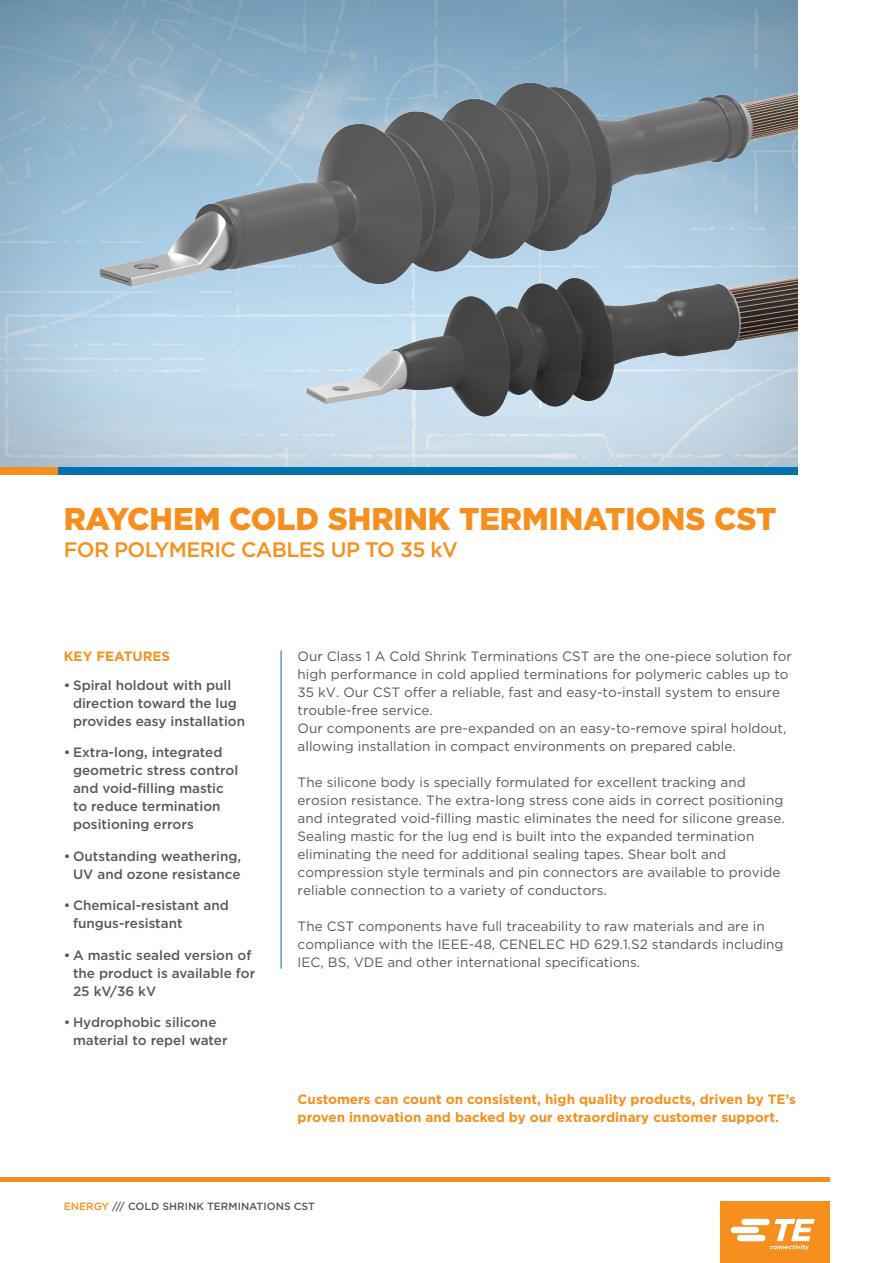
<style>
.page{position:relative;width:893px;height:1263px;background:#fff}
.page>*{position:absolute;margin:0;border:0;box-sizing:border-box;transform-origin:0 0}
.INTRODUCING__Front{font:900 31.5px "Gotham";color:#f68f1e}
.NAME_OF_PRODUCT__Fr{font:500 21px "Gotham";letter-spacing:-.03em;color:#f68f1e}
.t1{font:13.5px/18px "Gotham";color:#57585a}
.t2{font:500 13.5px/18px "Gotham";color:#57585a}
.Cover_-_Closing_Copy{font:700 13.5px/18px "Gotham";color:#f68f1e}
.KEY_FEATURE__TITLE{font:700 13.5px "Gotham";color:#f68f1e}
.WP_Footer_Info{font:500 10.5px "Gotham";color:#57585a}
.s1{color:#f68f1e}
</style>
<div class="page">
<hr style="left:281px;top:650px;width:1px;height:318px;background:#0073ae">
<div style="left:0;top:466px;width:58px;height:9px;background:#f68f1e"></div>
<div style="left:58px;top:466px;width:739px;height:9px;background:#0073ae"></div>
<hr style="left:0;top:1177px;width:829px;height:4px;background:#f68f1e">
<div style="left:720px;top:1201px;width:109px;height:62px;background:#f68f1e"></div>
<svg style="left:731px;top:1219px;width:84px;height:31px"></svg>
<img style="left:0;top:0;width:797px;height:466px">
<img style="left:90px;top:54px;width:707px;height:413px">
<p class="INTRODUCING__Front" style="left:64px;top:497px;width:714px">RAYCHEM COLD SHRINK TERMINATIONS CST</p>
<p class="NAME_OF_PRODUCT__Fr" style="left:64px;top:536px;width:396px">FOR POLYMERIC CABLES UP TO 35 kV</p>
<p class="KEY_FEATURE__TITLE" style="left:64px;top:647px;width:108px">KEY FEATURES</p>
<p class="t1" style="left:298px;top:647px;width:496px">Our Class 1 A Cold Shrink Terminations CST are the one-piece solution for high performance in cold applied terminations for polymeric cables up to 35 kV. Our CST offer a reliable, fast and easy-to-install system to ensure trouble-free service.<br>Our components are pre-expanded on an easy-to-remove spiral holdout, allowing installation in compact environments on prepared cable.</p>
<p class="t1" style="left:298px;top:773px;width:489px">The silicone body is specially formulated for excellent tracking and erosion resistance. The extra-long stress cone aids in correct positioning and integrated void-filling mastic eliminates the need for silicone grease.</p>
<p class="t1" style="left:298px;top:827px;width:458px">Sealing mastic for the lug end is built into the expanded termination</p>
<p class="t1" style="left:298px;top:845px;width:430px">eliminating the need for additional sealing tapes. Shear bolt and</p>
<p class="t1" style="left:298px;top:863px;width:484px">compression style terminals and pin connectors are available to provide reliable connection to a variety of conductors.</p>
<p class="t1" style="left:298px;top:917px;width:468px">The CST components have full traceability to raw materials and are in</p>
<p class="t1" style="left:298px;top:935px;width:487px">compliance with the IEEE-48, CENELEC HD 629.1.S2 standards including<br>IEC, BS, VDE and other international specifications.</p>
<p class="t2" style="left:73px;top:676px;width:174px;text-indent:-9px">• Spiral holdout with pull direction toward the lug provides easy installation</p>
<p class="t2" style="left:73px;top:743px;width:167px;text-indent:-9px">• Extra-long, integrated geometric stress control and void-filling mastic to reduce termination positioning errors</p>
<p class="t2" style="left:64px;top:847px;width:179px;text-align:right">• Outstanding weathering,<br>UV and ozone resistance</p>
<p class="t2" style="left:73px;top:896px;width:157px;text-indent:-9px">• Chemical-resistant and fungus-resistant</p>
<p class="t2" style="left:73px;top:946px;width:184px;text-indent:-9px">• A mastic sealed version of the product is available for<br>25 kV/36 kV</p>
<p class="t2" style="left:73px;top:1013px;width:156px;text-indent:-9px">• Hydrophobic silicone material to repel water</p>
<p class="Cover_-_Closing_Copy" style="left:298px;top:1090px;width:500px">Customers can count on consistent, high quality products, driven by TE’s proven innovation and backed by our extraordinary customer support.</p>
<p class="WP_Footer_Info" style="left:64px;top:1199px;width:253px"><span class="s1">ENERGY</span> /// COLD SHRINK TERMINATIONS CST</p>
</div>
